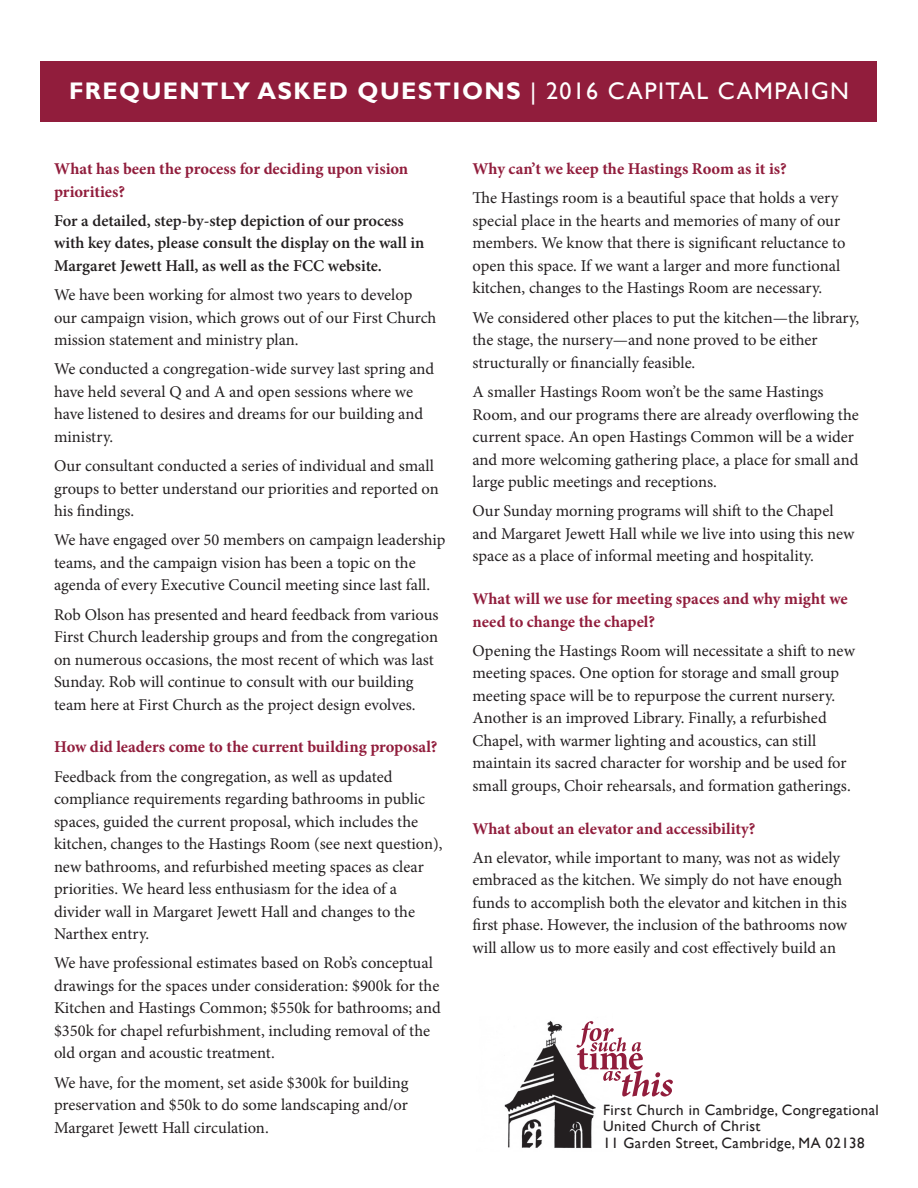
<style>
.page{position:relative;width:918px;height:1188px;background:#fff}
.page>*{position:absolute;margin:0;border:0;box-sizing:border-box;transform-origin:0 0}
.t1{font:700 24px "Gill Sans";letter-spacing:.06em;color:#fff}
.t2{font:16.5px/22.5px "Minion Pro";letter-spacing:-.005em;color:#231f20}
.t3{font:700 16.5px/22.5px "Minion Pro";color:#911d3c}
.t4{font:600 16.5px/22.5px "Minion Pro";color:#231f20}
.t5{font:15px/16.5px "Gill Sans";letter-spacing:.025em;color:#231f20}
.s1{font-weight:400}
</style>
<div class="page">
<div style="left:40px;top:61px;width:838px;height:61px;background:#911d3c"></div>
<img style="left:504px;top:1020px;width:92px;height:129px">
<svg style="left:576px;top:1021px;width:97px;height:76px"></svg>
<h1 class="t1" style="left:69px;top:77px;width:782px">FREQUENTLY ASKED QUESTIONS <span class="s1">| 2016 capital campaign</span></h1>
<p class="t3" style="left:54px;top:157px;width:356px">What has been the process for deciding upon vision priorities?</p>
<p class="t4" style="left:54px;top:209px;width:372px">For a detailed, step-by-step depiction of our process with key dates, please consult the display on the wall in<br>Margaret Jewett Hall, as well as the FCC website.</p>
<p class="t2" style="left:54px;top:284px;width:384px">We have been working for almost two years to develop our campaign vision, which grows out of our First Church mission statement and ministry plan.</p>
<p class="t2" style="left:54px;top:358px;width:382px">We conducted a congregation-wide survey last spring and have held several Q and A and open sessions where we have listened to desires and dreams for our building and ministry.</p>
<p class="t2" style="left:54px;top:455px;width:386px">Our consultant conducted a series of individual and small groups to better understand our priorities and reported on his findings.</p>
<p class="t2" style="left:54px;top:529px;width:393px">We have engaged over 50 members on campaign leadership teams, and the campaign vision has been a topic on the agenda of every Executive Council meeting since last fall.</p>
<p class="t2" style="left:54px;top:603px;width:386px">Rob Olson has presented and heard feedback from various First Church leadership groups and from the congregation on numerous occasions, the most recent of which was last Sunday. Rob will continue to consult with our building team here at First Church as the project design evolves.</p>
<p class="t3" style="left:54px;top:736px;width:385px">How did leaders come to the current building proposal?</p>
<p class="t2" style="left:54px;top:765px;width:390px">Feedback from the congregation, as well as updated compliance requirements regarding bathrooms in public spaces, guided the current proposal, which includes the kitchen, changes to the Hastings Room (see next question), new bathrooms, and refurbished meeting spaces as clear priorities. We heard less enthusiasm for the idea of a divider wall in Margaret Jewett Hall and changes to the Narthex entry.</p>
<p class="t2" style="left:54px;top:952px;width:388px">We have professional estimates based on Rob’s conceptual drawings for the spaces under consideration: $900k for the Kitchen and Hastings Common; $550k for bathrooms; and $350k for chapel refurbishment, including removal of the old organ and acoustic treatment.</p>
<p class="t2" style="left:54px;top:1071px;width:356px;text-align:justify">We have, for the moment, set aside $300k for building preservation and $50k to do some landscaping and/or Margaret Jewett Hall circulation.</p>
<p class="t3" style="left:473px;top:157px;width:316px">Why can’t we keep the Hastings Room as it is?</p>
<p class="t2" style="left:473px;top:187px;width:374px">The Hastings room is a beautiful space that holds a very special place in the hearts and memories of many of our members. We know that there is significant reluctance to open this space. If we want a larger and more functional kitchen, changes to the Hastings Room are necessary.</p>
<p class="t2" style="left:473px;top:306px;width:388px">We considered other places to put the kitchen—the library, the stage, the nursery—and none proved to be either structurally or financially feasible.</p>
<p class="t2" style="left:473px;top:381px;width:388px">A smaller Hastings Room won’t be the same Hastings Room, and our programs there are already overflowing the current space. An open Hastings Common will be a wider and more welcoming gathering place, a place for small and large public meetings and receptions.</p>
<p class="t2" style="left:473px;top:500px;width:383px">Our Sunday morning programs will shift to the Chapel and Margaret Jewett Hall while we live into using this new space as a place of informal meeting and hospitality.</p>
<p class="t3" style="left:473px;top:587px;width:377px">What will we use for meeting spaces and why might we need to change the chapel?</p>
<p class="t2" style="left:473px;top:639px;width:384px">Opening the Hastings Room will necessitate a shift to new meeting spaces. One option for storage and small group meeting space will be to repurpose the current nursery.<br>Another is an improved Library. Finally, a refurbished Chapel, with warmer lighting and acoustics, can still maintain its sacred character for worship and be used for small groups, Choir rehearsals, and formation gatherings.</p>
<p class="t3" style="left:473px;top:817px;width:284px">What about an elevator and accessibility?</p>
<p class="t2" style="left:473px;top:846px;width:376px">An elevator, while important to many, was not as widely embraced as the kitchen. We simply do not have enough funds to accomplish both the elevator and kitchen in this first phase. However, the inclusion of the bathrooms now will allow us to more easily and cost effectively build an</p>
<p class="t5" style="left:603px;top:1101px;width:277px">First Church in Cambridge, Congregational<br>United Church of Christ<br>11 Garden Street, Cambridge, MA 02138</p>
</div>
